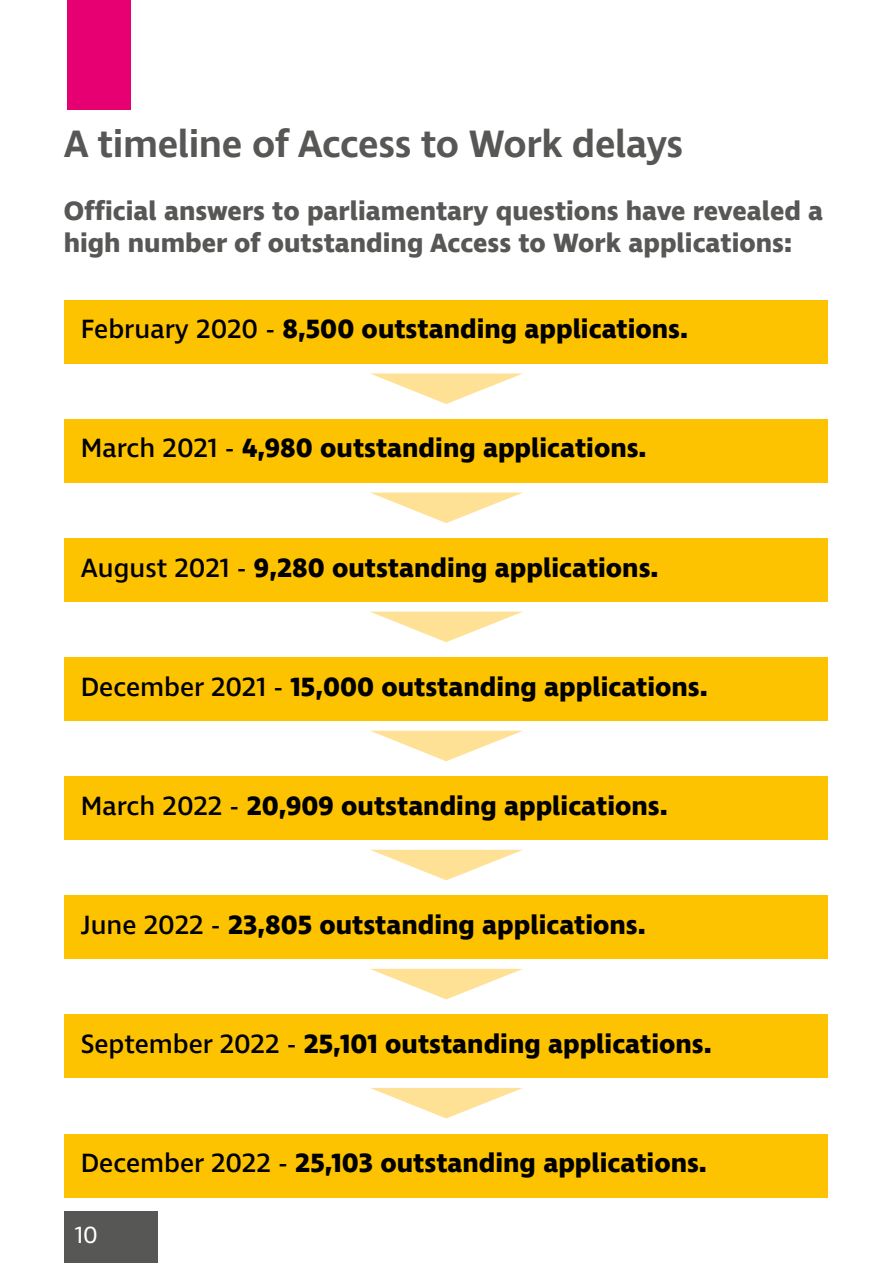
<style>
.page{position:relative;width:893px;height:1263px;background:#fff}
.page>*{position:absolute;margin:0;border:0;box-sizing:border-box;transform-origin:0 0}
.t1{font:600 39px "Ingra";letter-spacing:-.01em;color:#575756}
.t2{font:700 27px "Ingra";color:#000}
.t3{font:700 27px/31.5px "Ingra";color:#575756}
.t4{font:24px "Ingra";color:#fff}
.s1{font-weight:500}
</style>
<div class="page">
<div style="left:64px;top:1212px;width:93px;height:51px;background:#575756"></div>
<div style="left:67px;top:0;width:63px;height:110px;background:#e60071"></div>
<div style="left:65px;top:300px;width:763px;height:64px;background:#fdc300"></div>
<div style="left:65px;top:419px;width:763px;height:64px;background:#fdc300"></div>
<div style="left:65px;top:538px;width:763px;height:64px;background:#fdc300"></div>
<div style="left:65px;top:657px;width:763px;height:64px;background:#fdc300"></div>
<div style="left:65px;top:776px;width:763px;height:64px;background:#fdc300"></div>
<div style="left:65px;top:895px;width:763px;height:64px;background:#fdc300"></div>
<div style="left:65px;top:1014px;width:763px;height:64px;background:#fdc300"></div>
<div style="left:65px;top:1133px;width:763px;height:64px;background:#fdc300"></div>
<svg style="left:370px;top:373px;width:153px;height:31px"></svg>
<svg style="left:370px;top:492px;width:153px;height:31px"></svg>
<svg style="left:371px;top:612px;width:151px;height:30px"></svg>
<svg style="left:371px;top:731px;width:151px;height:30px"></svg>
<svg style="left:371px;top:850px;width:151px;height:30px"></svg>
<svg style="left:370px;top:969px;width:153px;height:30px"></svg>
<svg style="left:370px;top:1088px;width:153px;height:30px"></svg>
<h1 class="t1" style="left:64px;top:120px;width:621px">A timeline of Access to Work delays</h1>
<p class="t3" style="left:64px;top:197px;width:761px">Official answers to parliamentary questions have revealed a high number of outstanding Access to Work applications:</p>
<p class="t2" style="left:81px;top:312px;width:609px"><span class="s1">February 2020 -</span> 8,500 outstanding applications.</p>
<p class="t2" style="left:81px;top:431px;width:567px"><span class="s1">March 2021 -</span> 4,980 outstanding applications.</p>
<p class="t2" style="left:81px;top:550px;width:579px"><span class="s1">August 2021 -</span> 9,280 outstanding applications.</p>
<p class="t2" style="left:81px;top:669px;width:629px"><span class="s1">December 2021 -</span> 15,000 outstanding applications.</p>
<p class="t2" style="left:81px;top:788px;width:588px"><span class="s1">March 2022 -</span> 20,909 outstanding applications.</p>
<p class="t2" style="left:81px;top:907px;width:566px"><span class="s1">June 2022 -</span> 23,805 outstanding applications.</p>
<p class="t2" style="left:81px;top:1026px;width:632px"><span class="s1">September 2022 -</span> 25,101 outstanding applications.</p>
<p class="t2" style="left:81px;top:1145px;width:628px"><span class="s1">December 2022 -</span> 25,103 outstanding applications.</p>
<p class="t4" style="left:75px;top:1220px;width:25px">10</p>
</div>
